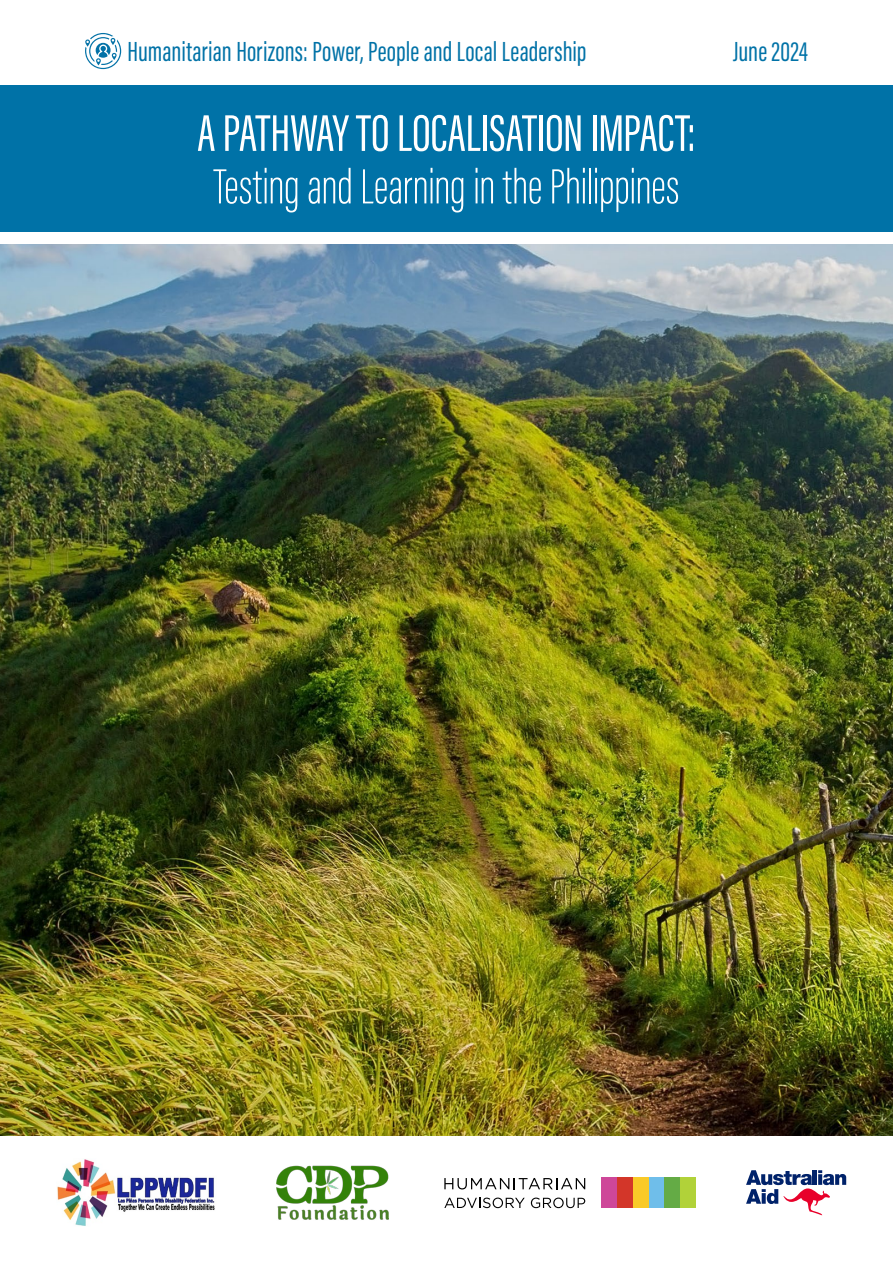
<style>
.page{position:relative;width:893px;height:1263px;background:#fff}
.page>*{position:absolute;margin:0;border:0;box-sizing:border-box;transform-origin:0 0}
.t1{font:53.25px "Acumin Pro Extra Cond";letter-spacing:-.005em;color:#fff}
.t2{font:200 51px "Acumin Pro Extra Cond";letter-spacing:-.015em;color:#fff}
.t3{font:28.5px "Acumin Pro Extra Cond";color:#0072a7}
</style>
<div class="page">
<svg style="left:85px;top:33px;width:36px;height:36px"></svg>
<img style="left:0;top:244px;width:893px;height:891px">
<div style="left:0;top:85px;width:893px;height:147px;background:#0072a7"></div>
<div style="left:601px;top:1178px;width:16px;height:30px;background:#ce4799"></div>
<div style="left:617px;top:1178px;width:16px;height:30px;background:#d33629"></div>
<div style="left:633px;top:1178px;width:16px;height:30px;background:#f9ca28"></div>
<div style="left:649px;top:1178px;width:15px;height:30px;background:#6fbeea"></div>
<div style="left:664px;top:1178px;width:16px;height:30px;background:#64ab45"></div>
<div style="left:680px;top:1178px;width:16px;height:30px;background:#b1d239"></div>
<svg style="left:444px;top:1197px;width:81px;height:11px"></svg>
<svg style="left:531px;top:1197px;width:54px;height:11px"></svg>
<svg style="left:444px;top:1178px;width:141px;height:11px"></svg>
<svg style="left:746px;top:1170px;width:100px;height:45px"></svg>
<img style="left:276px;top:1166px;width:112px;height:54px">
<img style="left:57px;top:1159px;width:158px;height:67px">
<p class="t3" style="left:128px;top:35px;width:461px">Humanitarian Horizons: Power, People and Local Leadership</p>
<p class="t3" style="left:733px;top:35px;width:76px">June 2024</p>
<h1 class="t1" style="left:197px;top:101px;width:500px">A PATHWAY TO LOCALISATION IMPACT:</h1>
<h2 class="t2" style="left:214px;top:156px;width:467px">Testing and Learning in the Philippines</h2>
</div>
